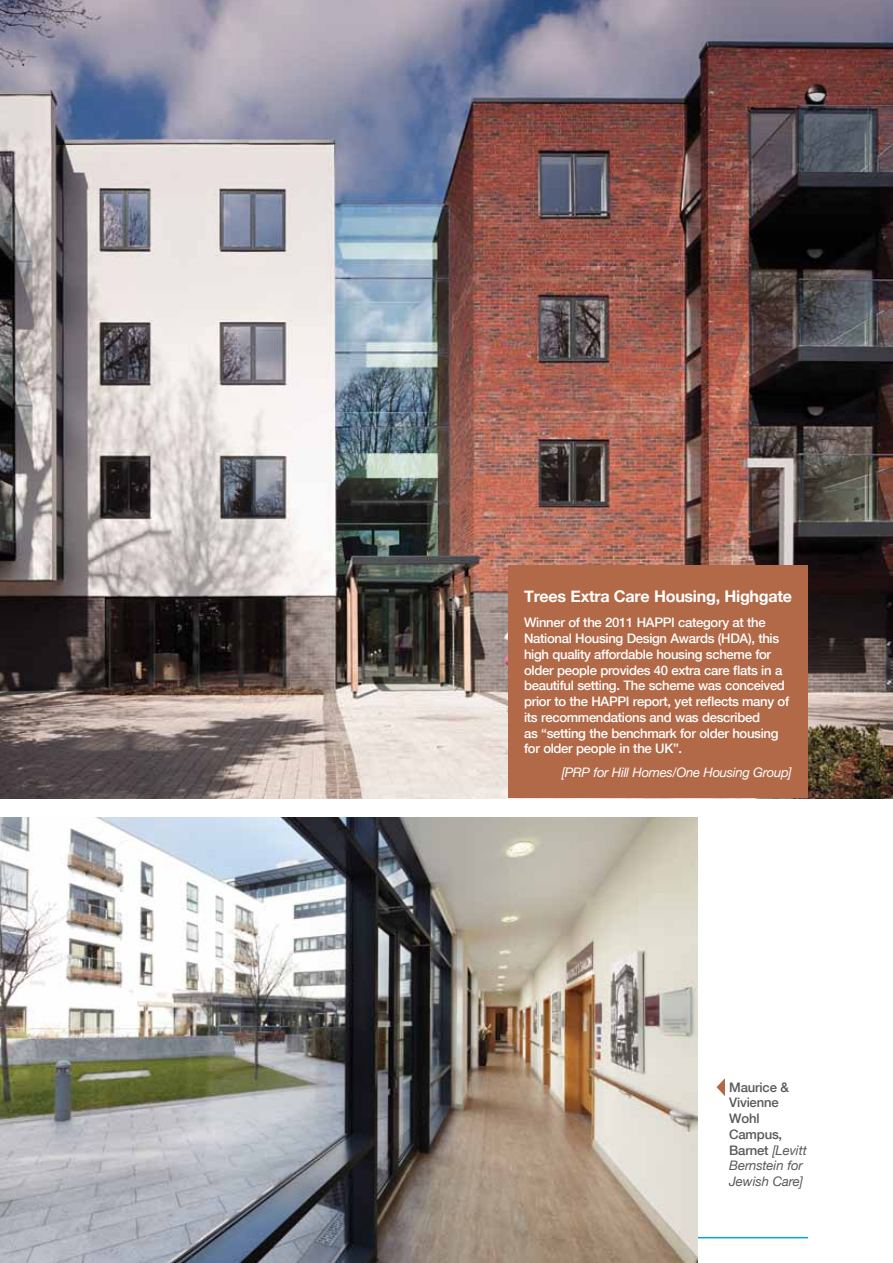
<style>
.page{position:relative;width:893px;height:1263px;background:#fff}
.page>*{position:absolute;margin:0;border:0;box-sizing:border-box;transform-origin:0 0}
.t1{font:700 16.2px "Helvetica Neue";letter-spacing:-.02em;color:#fff}
.t2{font:500 13.2px/15.8px "Helvetica Neue";letter-spacing:-.025em;color:#fff}
.t3{font:500 13.2px/15.8px "Helvetica Neue";letter-spacing:-.015em;color:#58595b}
.t4{font:italic 13.2px "Helvetica Neue";letter-spacing:-.025em;color:#fff}
.s1{font-weight:400;font-style:italic}
</style>
<div class="page">
<img style="left:0;top:0;width:893px;height:798px">
<hr style="left:21px;top:1237px;width:787px;height:1px;background:#00a7d2">
<div style="left:508px;top:565px;width:300px;height:233px;background:#b16947"></div>
<img style="left:0;top:817px;width:697px;height:446px">
<svg style="left:716px;top:1078px;width:9px;height:18px"></svg>
<p class="t1" style="left:524px;top:586px;width:269px">Trees Extra Care Housing, Highgate</p>
<p class="t2" style="left:524px;top:614px;width:267px">Winner of the 2011 HAPPI category at the National Housing Design Awards (HDA), this high quality affordable housing scheme for older people provides 40 extra care flats in a beautiful setting. The scheme was conceived prior to the HAPPI report, yet reflects many of its recommendations and was described<br>as “setting the benchmark for older housing for older people in the UK”.</p>
<p class="t4" style="left:562px;top:764px;width:232px">[PRP for Hill Homes/One Housing Group]</p>
<p class="t3" style="left:729px;top:1079px;width:79px">Maurice &amp;<br>Vivienne<br>Wohl<br>Campus,<br>Barnet <span class="s1">[Levitt<br>Bernstein for<br>Jewish Care]</span></p>
</div>
